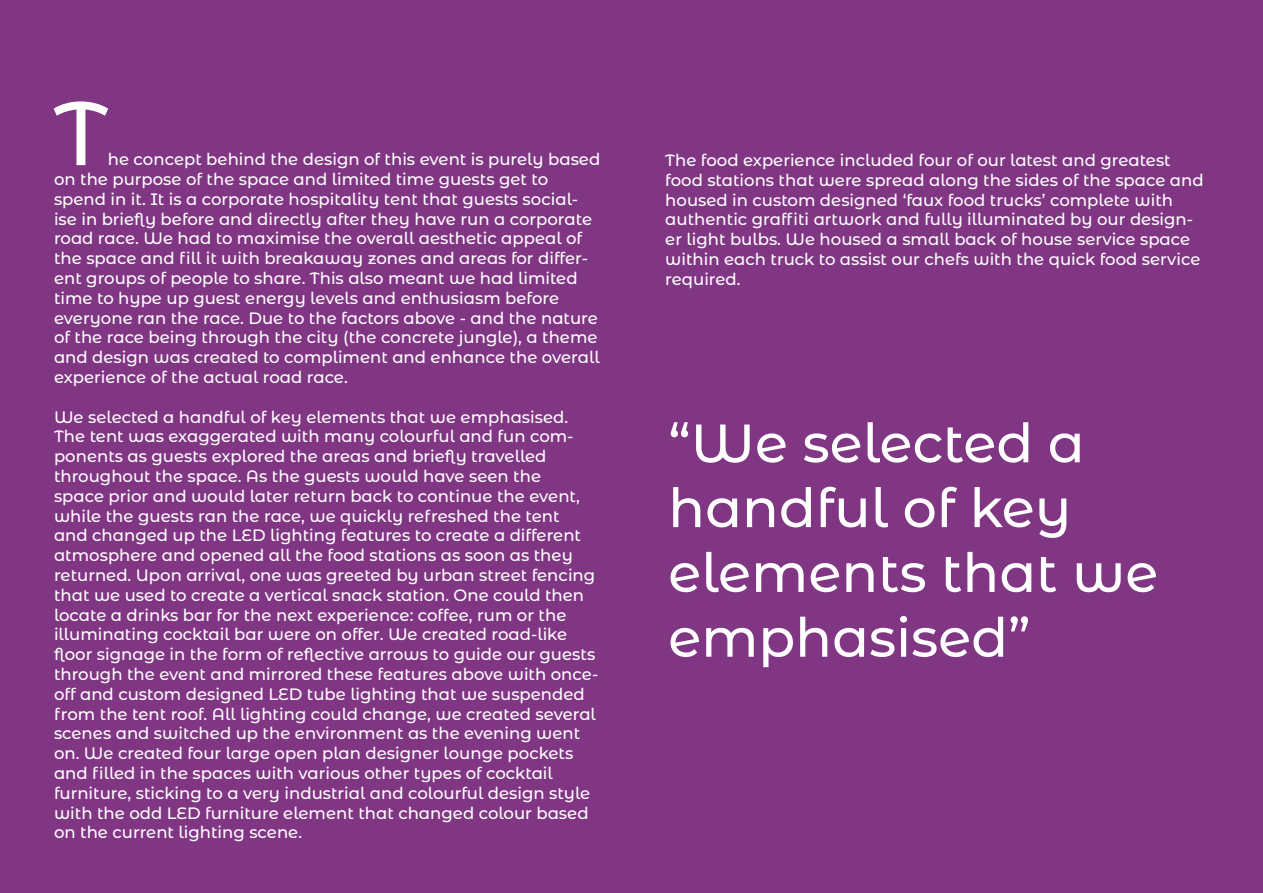
<style>
.page{position:relative;width:1263px;height:893px;background:#813684}
.page>*{position:absolute;margin:0;border:0;box-sizing:border-box;transform-origin:0 0}
.t1{font:500 90px "Montserrat Alternates";color:#fff}
.t2{font:500 54px/64.8px "Montserrat Alternates";color:#fff}
.t3{font:500 16.5px/19.8px "Montserrat Alternates";color:#fff}
</style>
<div class="page">
<h1 class="t1" style="left:54px;top:70px;width:55px">T</h1>
<p class="t3" style="left:54px;top:149px;width:548px;text-indent:54px">he concept behind the design of this event is purely based on the purpose of the space and limited time guests get to spend in it. It is a corporate hospitality tent that guests social&shy;ise in briefly before and directly after they have run a corporate road race. We had to maximise the overall aesthetic appeal of the space and fill it with breakaway zones and areas for differ&shy;ent groups of people to share. This also meant we had limited time to hype up guest energy levels and enthusiasm before everyone ran the race. Due to the factors above - and the nature of the race being through the city (the concrete jungle), a theme and design was created to compliment and enhance the overall experience of the actual road race.</p>
<p class="t3" style="left:54px;top:406px;width:546px">We selected a handful of key elements that we emphasised.<br>The tent was exaggerated with many colourful and fun com&shy;ponents as guests explored the areas and briefly travelled throughout the space. As the guests would have seen the<br>space prior and would later return back to continue the event, while the guests ran the race, we quickly refreshed the tent<br>and changed up the LED lighting features to create a different atmosphere and opened all the food stations as soon as they returned. Upon arrival, one was greeted by urban street fencing that we used to create a vertical snack station. One could then locate a drinks bar for the next experience: coffee, rum or the illuminating cocktail bar were on offer. We created road-like floor signage in the form of reflective arrows to guide our guests through the event and mirrored these features above with once&shy;off and custom designed LED tube lighting that we suspended from the tent roof. All lighting could change, we created several scenes and switched up the environment as the evening went on. We created four large open plan designer lounge pockets and filled in the spaces with various other types of cocktail furniture, sticking to a very industrial and colourful design style with the odd LED furniture element that changed colour based on the current lighting scene.</p>
<p class="t3" style="left:665px;top:150px;width:540px">The food experience included four of our latest and greatest food stations that were spread along the sides of the space and housed in custom designed ‘faux food trucks’ complete with authentic graffiti artwork and fully illuminated by our design&shy;er light bulbs. We housed a small back of house service space within each truck to assist our chefs with the quick food service required.</p>
<h2 class="t2" style="left:668px;top:409px;width:492px">“We selected a handful of key elements that we emphasised”</h2>
</div>
